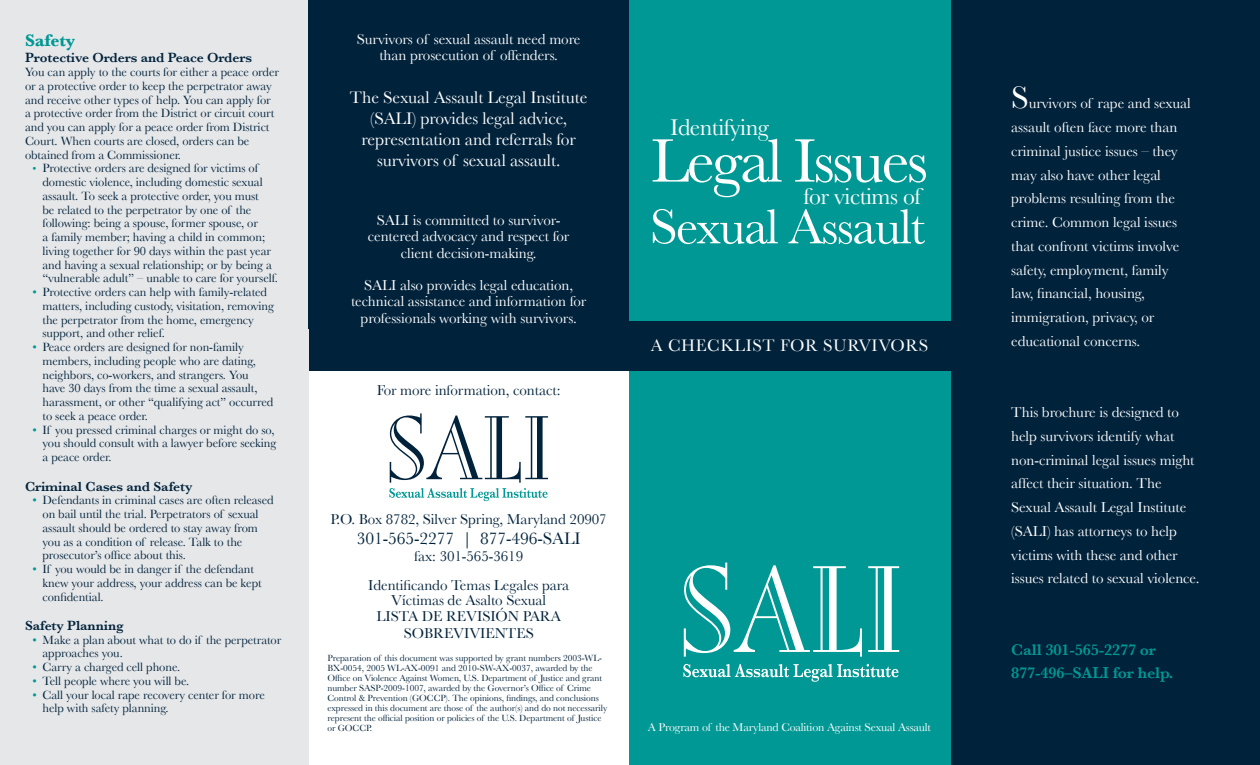
<style>
.page{position:relative;width:1260px;height:765px;background:#fff}
.page>*{position:absolute;margin:0;border:0;box-sizing:border-box;transform-origin:0 0}
.t1{font:63.75px "Baskerville";letter-spacing:-.04em;color:#fff}
.t2{font:51px "Baskerville";letter-spacing:-.03em;color:#fff}
.t3{font:23.75px "Baskerville";letter-spacing:-.02em;color:#fff}
.t4{font:17.5px/21.2px "Baskerville";letter-spacing:-.005em;color:#fff;text-align:center}
.t5{font:17.5px "Baskerville";letter-spacing:-.005em;color:#00223b}
.t6{font:17.5px "Baskerville";letter-spacing:.03em;color:#fff}
.t7{font:700 17.5px "Baskerville";letter-spacing:-.005em;color:#009894}
.t8{font:600 16.25px "Baskerville";letter-spacing:-.01em;color:#009894}
.t9{font:15px/23.8px "Baskerville";letter-spacing:-.005em;color:#fff}
.t10{font:15px "Baskerville";letter-spacing:-.005em;color:#00223b}
.t11{font:600 13.75px "Baskerville";letter-spacing:-.005em;color:#00223b}
.t12{font:12.5px/13.8px "Baskerville";letter-spacing:-.005em;color:#00223b}
.t13{font:11.88px "Baskerville";letter-spacing:-.015em;color:#fff}
.t14{font:9.38px/10px "Baskerville";letter-spacing:-.005em;color:#00223b}
.s1{font-size:11.25px;color:#009894}
.s2{color:#009894}
.s3{font-size:32.5px}
</style>
<div class="page">
<svg style="left:389px;top:413px;width:159px;height:88px"></svg>
<div style="left:949px;top:0;width:311px;height:765px;background:#00223b"></div>
<div style="left:0;top:0;width:309px;height:765px;background:#e6e7e9"></div>
<div style="left:309px;top:0;width:326px;height:329px;background:#00223b"></div>
<div style="left:629px;top:0;width:321px;height:765px;background:#009894"></div>
<div style="left:309px;top:321px;width:642px;height:50px;background:#00223b"></div>
<svg style="left:684px;top:562px;width:178px;height:95px"></svg>
<svg style="left:868px;top:566px;width:31px;height:86px"></svg>
<svg style="left:683px;top:664px;width:216px;height:18px"></svg>
<p class="t7" style="left:25px;top:30px;width:52px">Safety</p>
<p class="t11" style="left:25px;top:50px;width:229px">Protective Orders and Peace Orders</p>
<p class="t12" style="left:25px;top:65px;width:256px">You can apply to the courts for either a peace order or a protective order to keep the perpetrator away and receive other types of help. You can apply for a protective order from the District or circuit court and you can apply for a peace order from District Court. When courts are closed, orders can be</p>
<p class="t12" style="left:25px;top:148px;width:158px">obtained from a Commissioner.</p>
<p class="t12" style="left:42px;top:161px;width:222px;text-indent:-10px"><span class="s1">•</span> Protective orders are designed for victims of domestic violence, including domestic sexual</p>
<p class="t12" style="left:42px;top:189px;width:218px">assault. To seek a protective order, you must</p>
<p class="t12" style="left:42px;top:203px;width:210px">be related to the perpetrator by one of the</p>
<p class="t12" style="left:42px;top:216px;width:217px">following: being a spouse, former spouse, or</p>
<p class="t12" style="left:42px;top:230px;width:224px">a family member; having a child in common;</p>
<p class="t12" style="left:42px;top:244px;width:230px">living together for 90 days within the past year</p>
<p class="t12" style="left:42px;top:258px;width:231px">and having a sexual relationship; or by being a</p>
<p class="t12" style="left:42px;top:271px;width:237px">“vulnerable adult” – unable to care for yourself.</p>
<p class="t12" style="left:32px;top:285px;width:236px"><span class="s2">•</span> Protective orders can help with family-related</p>
<p class="t12" style="left:42px;top:299px;width:233px">matters, including custody, visitation, removing</p>
<p class="t12" style="left:42px;top:313px;width:213px">the perpetrator from the home, emergency</p>
<p class="t12" style="left:42px;top:326px;width:124px">support, and other relief.</p>
<p class="t12" style="left:32px;top:340px;width:213px"><span class="s2">•</span> Peace orders are designed for non-family</p>
<p class="t12" style="left:42px;top:354px;width:215px">members, including people who are dating,</p>
<p class="t12" style="left:42px;top:368px;width:208px">neighbors, co-workers, and strangers. You</p>
<p class="t12" style="left:42px;top:381px;width:217px">have 30 days from the time a sexual assault,</p>
<p class="t12" style="left:42px;top:395px;width:232px">harassment, or other “qualifying act” occurred</p>
<p class="t12" style="left:42px;top:409px;width:107px">to seek a peace order.</p>
<p class="t12" style="left:32px;top:423px;width:244px"><span class="s2">•</span> If you pressed criminal charges or might do so,</p>
<p class="t12" style="left:42px;top:436px;width:235px">you should consult with a lawyer before seeking</p>
<p class="t12" style="left:42px;top:450px;width:71px">a peace order.</p>
<p class="t11" style="left:25px;top:478px;width:169px">Criminal Cases and Safety</p>
<p class="t12" style="left:32px;top:493px;width:243px"><span class="s2">•</span> Defendants in criminal cases are often released</p>
<p class="t12" style="left:42px;top:507px;width:218px">on bail until the trial. Perpetrators of sexual</p>
<p class="t12" style="left:42px;top:521px;width:217px">assault should be ordered to stay away from</p>
<p class="t12" style="left:42px;top:535px;width:201px">you as a condition of release. Talk to the</p>
<p class="t12" style="left:42px;top:548px;width:145px">prosecutor’s office about this.</p>
<p class="t12" style="left:32px;top:562px;width:223px"><span class="s2">•</span> If you would be in danger if the defendant</p>
<p class="t12" style="left:42px;top:576px;width:221px">knew your address, your address can be kept</p>
<p class="t12" style="left:42px;top:590px;width:63px">confidential.</p>
<p class="t11" style="left:25px;top:617px;width:100px">Safety Planning</p>
<p class="t12" style="left:32px;top:633px;width:250px"><span class="s2">•</span> Make a plan about what to do if the perpetrator</p>
<p class="t12" style="left:42px;top:646px;width:82px">approaches you.</p>
<p class="t12" style="left:32px;top:660px;width:149px"><span class="s2">•</span> Carry a charged cell phone.</p>
<p class="t12" style="left:32px;top:674px;width:158px"><span class="s2">•</span> Tell people where you will be.</p>
<p class="t12" style="left:42px;top:688px;width:224px;text-indent:-10px"><span class="s2">•</span> Call your local rape recovery center for more help with safety planning.</p>
<p class="t9" style="left:357px;top:27px;width:225px">Survivors of sexual assault need more</p>
<p class="t9" style="left:379px;top:43px;width:180px">than prosecution of offenders.</p>
<p class="t4" style="left:350px;top:86px;width:239px">The Sexual Assault Legal Institute (SALI) provides legal advice,</p>
<p class="t4" style="left:361px;top:129px;width:216px">representation and referrals for</p>
<p class="t4" style="left:377px;top:150px;width:185px">survivors of sexual assault.</p>
<p class="t9" style="left:377px;top:208px;width:185px">SALI is committed to survivor-</p>
<p class="t9" style="left:368px;top:224px;width:203px">centered advocacy and respect for</p>
<p class="t9" style="left:401px;top:241px;width:137px">client decision-making.</p>
<p class="t9" style="left:364px;top:273px;width:211px">SALI also provides legal education,</p>
<p class="t9" style="left:351px;top:289px;width:237px">technical assistance and information for</p>
<p class="t9" style="left:361px;top:306px;width:218px">professionals working with survivors.</p>
<p class="t10" style="left:377px;top:381px;width:185px">For more information, contact:</p>
<p class="t3" style="left:670px;top:113px;width:100px">Identifying</p>
<p class="t1" style="left:651px;top:123px;width:279px">Legal Issues</p>
<p class="t3" style="left:803px;top:182px;width:119px">for victims of</p>
<p class="t2" style="left:650px;top:197px;width:277px">Sexual Assault</p>
<p class="t6" style="left:651px;top:335px;width:279px">A CHECKLIST FOR SURVIVORS</p>
<p class="t10" style="left:331px;top:510px;width:278px">P.O. Box 8782, Silver Spring, Maryland 20907</p>
<p class="t5" style="left:357px;top:528px;width:225px">301-565-2277 | 877-496-SALI</p>
<p class="t10" style="left:414px;top:548px;width:110px">fax: 301-565-3619</p>
<p class="t10" style="left:368px;top:576px;width:203px">Identificando Temas Legales para</p>
<p class="t10" style="left:391px;top:591px;width:156px">Víctimas de Asalto Sexual</p>
<p class="t10" style="left:377px;top:608px;width:186px">LISTA DE REVISIÓN PARA</p>
<p class="t10" style="left:404px;top:624px;width:132px">SOBREVIVIENTES</p>
<p class="t14" style="left:328px;top:653px;width:281px">Preparation of this document was supported by grant numbers 2003-WL-BX-0054, 2005 WL-AX-0091 and 2010-SW-AX-0037, awarded by the Office on Violence Against Women, U.S. Department of Justice and grant number SASP-2009-1007, awarded by the Governor’s Office of Crime Control &amp; Prevention (GOCCP). The opinions, findings, and conclusions expressed in this document are those of the author(s) and do not necessarily represent the official position or policies of the U.S. Department of Justice or GOCCP.</p>
<p class="t13" style="left:648px;top:720px;width:285px">A Program of the Maryland Coalition Against Sexual Assault</p>
<p class="t9" style="left:1011px;top:92px;width:181px"><span class="s3">S</span>urvivors of rape and sexual assault often face more than criminal justice issues – they may also have other legal</p>
<p class="t9" style="left:1011px;top:187px;width:169px">problems resulting from the crime. Common legal issues that confront victims involve safety, employment, family</p>
<p class="t9" style="left:1011px;top:282px;width:135px">law, financial, housing,</p>
<p class="t9" style="left:1011px;top:305px;width:145px">immigration, privacy, or</p>
<p class="t9" style="left:1011px;top:329px;width:131px">educational concerns.</p>
<p class="t9" style="left:1011px;top:400px;width:185px">This brochure is designed to help survivors identify what non-criminal legal issues might affect their situation. The<br>Sexual Assault Legal Institute (SALI) has attorneys to help victims with these and other</p>
<p class="t9" style="left:1011px;top:567px;width:190px">issues related to sexual violence.</p>
<p class="t8" style="left:1011px;top:640px;width:146px">Call 301-565-2277 or</p>
<p class="t8" style="left:1011px;top:664px;width:164px">877-496–SALI for help.</p>
</div>
